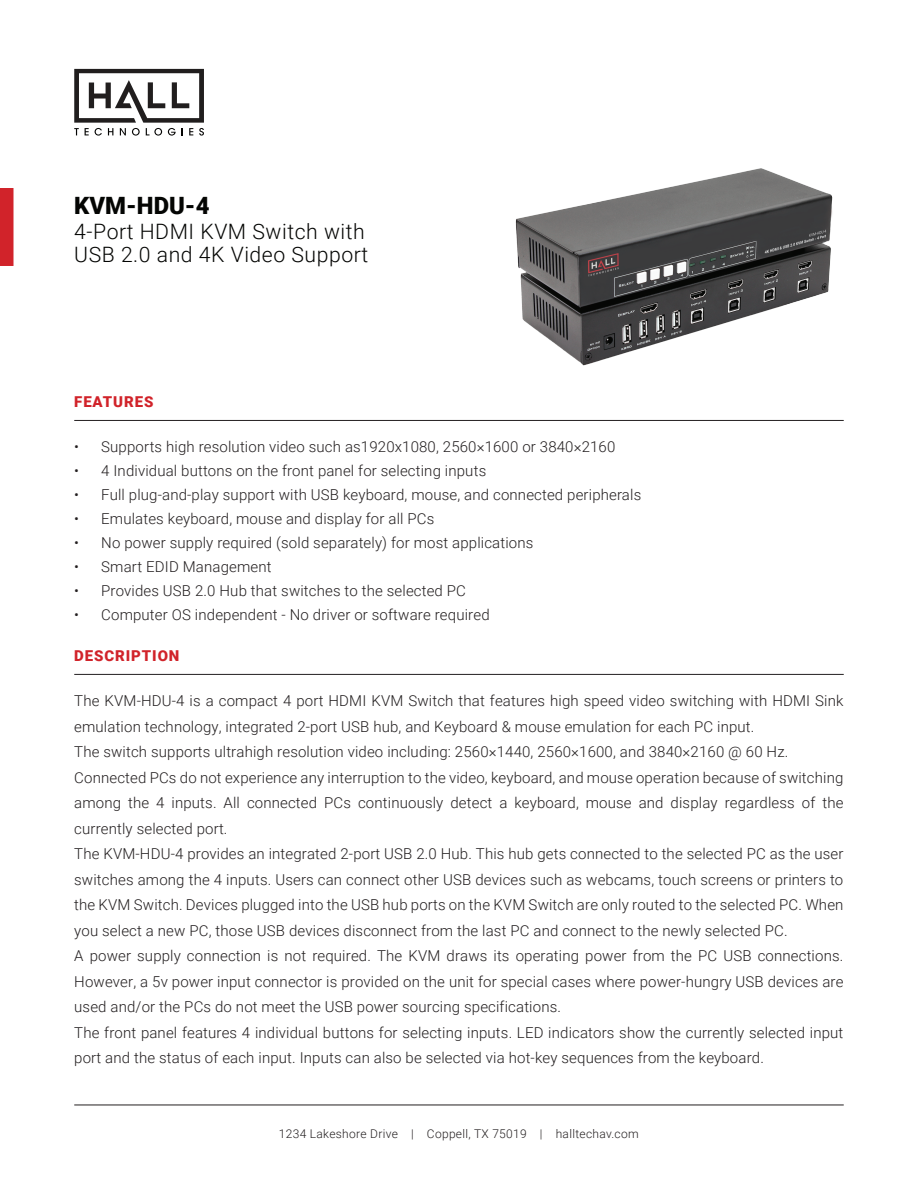
<style>
.page{position:relative;width:918px;height:1188px;background:#fff}
.page>*{position:absolute;margin:0;border:0;box-sizing:border-box;transform-origin:0 0}
.t1{font:900 23.85px "Roboto";color:#040503}
.t2{font:300 21.15px/22.5px "Roboto";letter-spacing:.025em;color:#040503}
.t3{font:300 15px/25.5px "Roboto";letter-spacing:.01em;color:#231f20}
.t4{font:900 15px "Roboto";letter-spacing:.06em;color:#d1232a}
.t5{font:300 12px "Roboto";letter-spacing:.025em;color:#231f20}
</style>
<div class="page">
<svg style="left:74px;top:69px;width:130px;height:67px"></svg>
<div style="left:0;top:188px;width:14px;height:78px;background:#d1232a"></div>
<hr style="left:74px;top:1105px;width:770px;height:1px;background:#231f20">
<hr style="left:74px;top:674px;width:770px;height:1px;background:#231f20">
<hr style="left:74px;top:420px;width:770px;height:1px;background:#231f20">
<img style="left:515px;top:168px;width:318px;height:198px">
<h1 class="t1" style="left:74px;top:189px;width:137px">KVM-HDU-4</h1>
<h2 class="t2" style="left:74px;top:220px;width:295px">4-Port HDMI KVM Switch with<br>USB 2.0 and 4K Video Support</h2>
<p class="t4" style="left:74px;top:391px;width:81px">FEATURES</p>
<p class="t3" style="left:74px;top:433px;width:543px">• Supports high resolution video such as1920x1080, 2560×1600 or 3840×2160</p>
<p class="t3" style="left:74px;top:457px;width:414px">• 4 Individual buttons on the front panel for selecting inputs</p>
<p class="t3" style="left:74px;top:481px;width:569px">• Full plug-and-play support with USB keyboard, mouse, and connected peripherals</p>
<p class="t3" style="left:74px;top:505px;width:362px">• Emulates keyboard, mouse and display for all PCs</p>
<p class="t3" style="left:74px;top:529px;width:461px">• No power supply required (sold separately) for most applications</p>
<p class="t3" style="left:74px;top:553px;width:199px">• Smart EDID Management</p>
<p class="t3" style="left:74px;top:577px;width:393px">• Provides USB 2.0 Hub that switches to the selected PC</p>
<p class="t3" style="left:74px;top:601px;width:417px">• Computer OS independent - No driver or software required</p>
<p class="t4" style="left:74px;top:645px;width:107px">DESCRIPTION</p>
<p class="t3" style="left:74px;top:688px;width:771px">The KVM-HDU-4 is a compact 4 port HDMI KVM Switch that features high speed video switching with HDMI Sink emulation technology, integrated 2-port USB hub, and Keyboard &amp; mouse emulation for each PC input.<br>The switch supports ultrahigh resolution video including: 2560×1440, 2560×1600, and 3840×2160 @ 60 Hz.<br>Connected PCs do not experience any interruption to the video, keyboard, and mouse operation because of switching among the 4 inputs. All connected PCs continuously detect a keyboard, mouse and display regardless of the currently selected port.<br>The KVM-HDU-4 provides an integrated 2-port USB 2.0 Hub. This hub gets connected to the selected PC as the user switches among the 4 inputs. Users can connect other USB devices such as webcams, touch screens or printers to the KVM Switch. Devices plugged into the USB hub ports on the KVM Switch are only routed to the selected PC. When you select a new PC, those USB devices disconnect from the last PC and connect to the newly selected PC.<br>A power supply connection is not required. The KVM draws its operating power from the PC USB connections.<br>However, a 5v power input connector is provided on the unit for special cases where power-hungry USB devices are used and/or the PCs do not meet the USB power sourcing specifications.<br>The front panel features 4 individual buttons for selecting inputs. LED indicators show the currently selected input port and the status of each input. Inputs can also be selected via hot-key sequences from the keyboard.</p>
<p class="t5" style="left:279px;top:1125px;width:361px">1234 Lakeshore Drive | Coppell, TX 75019 | halltechav.com</p>
</div>
